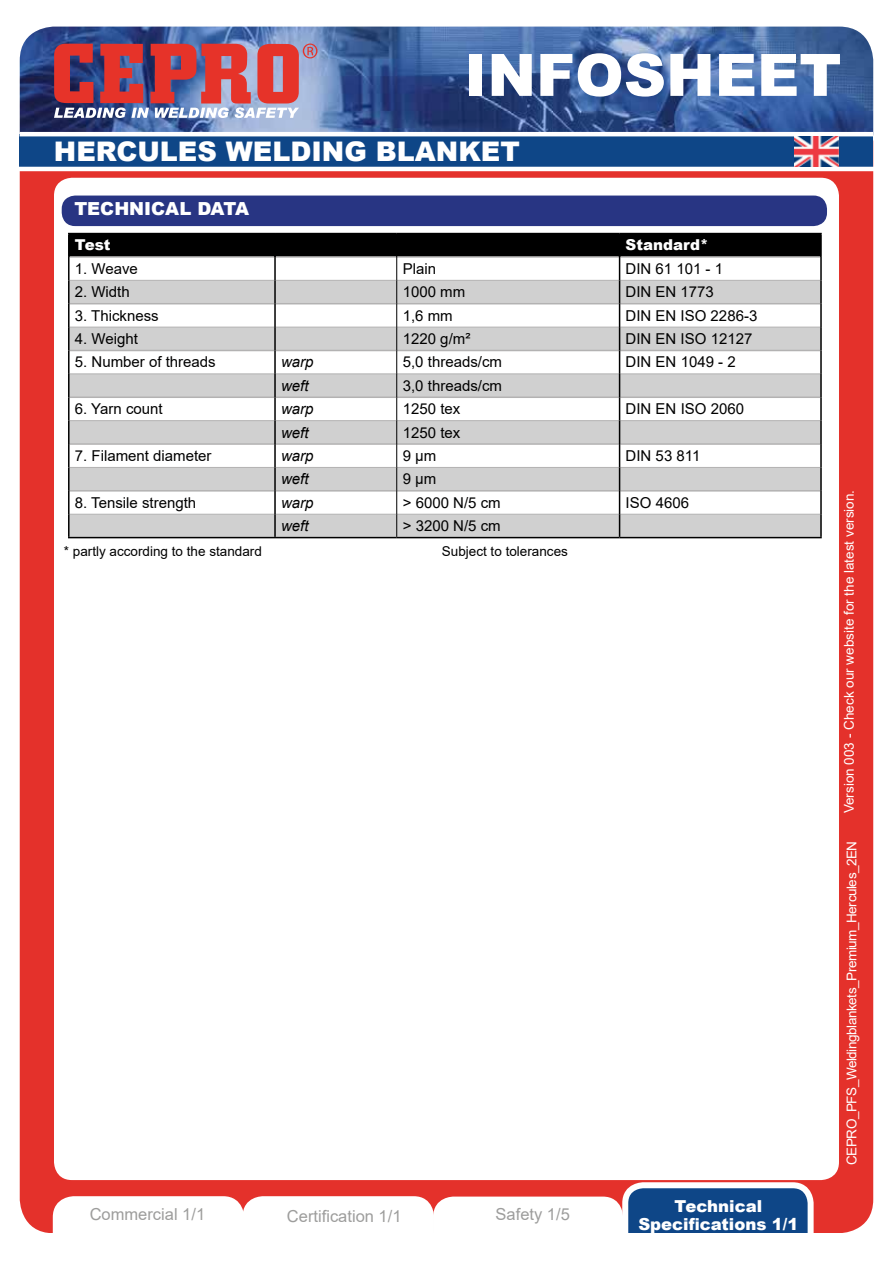
<style>
.page{position:relative;width:893px;height:1263px;background:#fff}
.page>*{position:absolute;margin:0;border:0;box-sizing:border-box;transform-origin:0 0}
.t1{font:900 58.5px "Arial";color:#fff}
.t2{font:900 27px "Arial";color:#fff}
.t3{font:900 18px "Arial";color:#fff}
.t4{font:16.5px "Arial";color:#9d9d9c}
.t5{font:900 16.5px/18px "Arial";color:#fff;text-align:center}
.t6{font:15px "Arial";color:#000}
.t7{font:italic 15px "Arial";color:#000}
.t8{font:900 15px "Arial";color:#fff}
.t9{font:13.5px "Arial";color:#000}
.t10{font:13.5px "Arial";letter-spacing:-.035em;color:#fff}
.t11{font:13.5px "Arial";color:#fff}
</style>
<div class="page">
<div style="left:20px;top:108px;width:853px;height:1125px;background:#e4312b;border-radius:34px"></div>
<img style="left:20px;top:27px;width:853px;height:105px">
<div style="left:20px;top:134px;width:853px;height:35px;background:#0e4687"></div>
<svg style="left:54px;top:44px;width:263px;height:74px"></svg>
<div style="left:54px;top:178px;width:785px;height:1002px;background:#fff;border-radius:18px"></div>
<hr style="left:20px;top:132px;width:853px;height:4px;background:#fff">
<hr style="left:17px;top:167px;width:860px;height:4px;background:#fff">
<div style="left:62px;top:196px;width:765px;height:30px;background:#283583;border-radius:14px"></div>
<div style="left:53px;top:1196px;width:569px;height:37px;background:#fff"></div>
<div style="left:625px;top:1185px;width:186px;height:73px;background:#0e4687;border-radius:18px"></div>
<div style="left:622px;top:1182px;width:192px;height:79px;border:6px solid #fff;border-radius:18px"></div>
<div style="left:9px;top:1233px;width:883px;height:30px;background:#fff"></div>
<hr style="left:68px;top:233px;width:207px;height:1px;background:#000">
<hr style="left:68px;top:234px;width:2px;height:23px;background:#000">
<hr style="left:275px;top:233px;width:122px;height:1px;background:#000">
<hr style="left:397px;top:233px;width:223px;height:1px;background:#000">
<hr style="left:620px;top:233px;width:202px;height:1px;background:#000">
<hr style="left:820px;top:234px;width:2px;height:23px;background:#000">
<hr style="left:68px;top:257px;width:2px;height:23px;background:#000">
<hr style="left:820px;top:257px;width:2px;height:23px;background:#000">
<hr style="left:68px;top:280px;width:2px;height:24px;background:#000">
<hr style="left:820px;top:280px;width:2px;height:24px;background:#000">
<hr style="left:68px;top:304px;width:2px;height:23px;background:#000">
<hr style="left:820px;top:304px;width:2px;height:23px;background:#000">
<hr style="left:68px;top:327px;width:2px;height:23px;background:#000">
<hr style="left:820px;top:327px;width:2px;height:23px;background:#000">
<hr style="left:68px;top:350px;width:2px;height:24px;background:#000">
<hr style="left:820px;top:350px;width:2px;height:24px;background:#000">
<hr style="left:68px;top:374px;width:2px;height:23px;background:#000">
<hr style="left:820px;top:374px;width:2px;height:23px;background:#000">
<hr style="left:68px;top:397px;width:2px;height:24px;background:#000">
<hr style="left:820px;top:397px;width:2px;height:24px;background:#000">
<hr style="left:68px;top:421px;width:2px;height:23px;background:#000">
<hr style="left:820px;top:421px;width:2px;height:23px;background:#000">
<hr style="left:68px;top:444px;width:2px;height:23px;background:#000">
<hr style="left:820px;top:444px;width:2px;height:23px;background:#000">
<hr style="left:68px;top:467px;width:2px;height:24px;background:#000">
<hr style="left:820px;top:467px;width:2px;height:24px;background:#000">
<hr style="left:68px;top:491px;width:2px;height:23px;background:#000">
<hr style="left:820px;top:491px;width:2px;height:23px;background:#000">
<hr style="left:68px;top:514px;width:2px;height:23px;background:#000">
<hr style="left:820px;top:514px;width:2px;height:23px;background:#000">
<hr style="left:68px;top:537px;width:207px;height:1px;background:#000">
<hr style="left:275px;top:537px;width:122px;height:1px;background:#000">
<hr style="left:397px;top:537px;width:223px;height:1px;background:#000">
<hr style="left:620px;top:537px;width:202px;height:1px;background:#000">
<svg style="left:69px;top:234px;width:752px;height:303px"></svg>
<img style="left:794px;top:136px;width:44px;height:31px">
<h1 class="t1" style="left:465px;top:33px;width:387px">DATASHEET</h1>
<h1 class="t1" style="left:465px;top:33px;width:378px">INFOSHEET</h1>
<h2 class="t2" style="left:54px;top:132px;width:467px">HERCULES WELDING BLANKET</h2>
<p class="t3" style="left:74px;top:196px;width:176px">TECHNICAL DATA</p>
<p class="t8" style="left:75px;top:234px;width:37px">Test</p>
<p class="t8" style="left:626px;top:234px;width:84px">Standard*</p>
<p class="t6" style="left:75px;top:258px;width:65px">1. Weave</p>
<p class="t6" style="left:403px;top:258px;width:35px">Plain</p>
<p class="t6" style="left:626px;top:258px;width:99px">DIN 61 101 - 1</p>
<p class="t6" style="left:75px;top:282px;width:57px">2. Width</p>
<p class="t6" style="left:403px;top:282px;width:64px">1000 mm</p>
<p class="t6" style="left:626px;top:282px;width:90px">DIN EN 1773</p>
<p class="t6" style="left:75px;top:305px;width:85px">3. Thickness</p>
<p class="t6" style="left:403px;top:305px;width:52px">1,6 mm</p>
<p class="t6" style="left:626px;top:305px;width:133px">DIN EN ISO 2286-3</p>
<p class="t6" style="left:75px;top:328px;width:65px">4. Weight</p>
<p class="t6" style="left:403px;top:328px;width:69px">1220 g/m²</p>
<p class="t6" style="left:626px;top:328px;width:128px">DIN EN ISO 12127</p>
<p class="t6" style="left:75px;top:352px;width:142px">5. Number of threads</p>
<p class="t7" style="left:281px;top:352px;width:34px">warp</p>
<p class="t6" style="left:403px;top:352px;width:101px">5,0 threads/cm</p>
<p class="t6" style="left:626px;top:352px;width:112px">DIN EN 1049 - 2</p>
<p class="t7" style="left:281px;top:376px;width:29px">weft</p>
<p class="t6" style="left:403px;top:375px;width:101px">3,0 threads/cm</p>
<p class="t6" style="left:75px;top:399px;width:89px">6. Yarn count</p>
<p class="t7" style="left:281px;top:399px;width:34px">warp</p>
<p class="t6" style="left:403px;top:399px;width:59px">1250 tex</p>
<p class="t6" style="left:626px;top:399px;width:120px">DIN EN ISO 2060</p>
<p class="t7" style="left:281px;top:423px;width:29px">weft</p>
<p class="t6" style="left:403px;top:422px;width:59px">1250 tex</p>
<p class="t6" style="left:75px;top:445px;width:138px">7. Filament diameter</p>
<p class="t7" style="left:281px;top:446px;width:34px">warp</p>
<p class="t6" style="left:403px;top:445px;width:35px">9 µm</p>
<p class="t6" style="left:626px;top:445px;width:76px">DIN 53 811</p>
<p class="t7" style="left:281px;top:469px;width:29px">weft</p>
<p class="t6" style="left:403px;top:469px;width:35px">9 µm</p>
<p class="t6" style="left:75px;top:492px;width:123px">8. Tensile strength</p>
<p class="t7" style="left:281px;top:493px;width:34px">warp</p>
<p class="t6" style="left:403px;top:492px;width:99px">&gt; 6000 N/5 cm</p>
<p class="t6" style="left:626px;top:492px;width:65px">ISO 4606</p>
<p class="t7" style="left:281px;top:516px;width:29px">weft</p>
<p class="t6" style="left:403px;top:515px;width:99px">&gt; 3200 N/5 cm</p>
<p class="t9" style="left:64px;top:542px;width:200px">* partly according to the standard</p>
<p class="t9" style="left:442px;top:542px;width:128px">Subject to tolerances</p>
<p class="t4" style="left:90px;top:1203px;width:117px">Commercial 1/1</p>
<p class="t4" style="left:287px;top:1205px;width:116px">Certification 1/1</p>
<p class="t4" style="left:496px;top:1203px;width:76px">Safety 1/5</p>
<p class="t5" style="left:638px;top:1196px;width:162px">Technical<br>Specifications 1/1</p>
<p class="t11" style="left:840px;top:813px;width:325px;rotate:-90deg">Version 003 - Check our website for the latest version.</p>
<p class="t10" style="left:843px;top:1165px;width:326px;rotate:-90deg">CEPRO_PFS_Welding blankets_Premium_Hercules_2EN</p>
</div>
